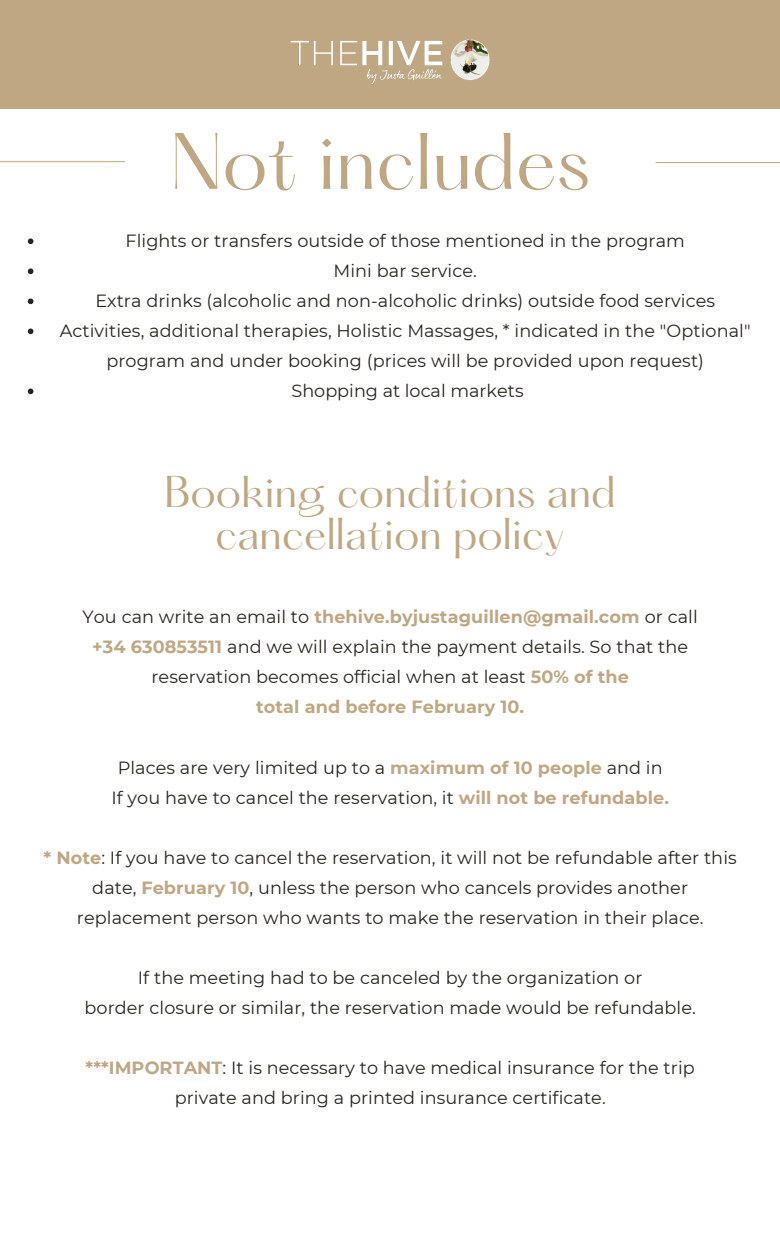
<style>
.page{position:relative;width:780px;height:1241px;background:#fff}
.page>*{position:absolute;margin:0;border:0;box-sizing:border-box;transform-origin:0 0}
.t1{font:69.75px "Hatton";color:#bfa784}
.t2{font:39px "Hatton";color:#bfa784}
.t3{font:17.62px/30px "Montserrat";letter-spacing:.005em;color:#29241f;text-align:center}
.t4{font:700 17.62px "Montserrat";letter-spacing:.005em;color:#bfa784}
.s1{font-weight:400;color:#29241f}
.s2{font-weight:700;color:#bfa784}
</style>
<div class="page">
<div style="left:0;top:0;width:779px;height:109px;background:#bfa784"></div>
<img style="left:290px;top:39px;width:200px;height:45px">
<hr style="left:0;top:161px;width:125px;height:1px;background:#bfa784">
<hr style="left:655px;top:162px;width:124px;height:1px;background:#bfa784">
<svg style="left:28px;top:238px;width:5px;height:6px"></svg>
<svg style="left:28px;top:268px;width:5px;height:6px"></svg>
<svg style="left:28px;top:298px;width:5px;height:6px"></svg>
<svg style="left:28px;top:328px;width:5px;height:6px"></svg>
<svg style="left:28px;top:388px;width:5px;height:6px"></svg>
<p class="t1" style="left:170px;top:129px;width:421px">Not includes</p>
<p class="t3" style="left:125px;top:225px;width:560px">Flights or transfers outside of those mentioned in the program</p>
<p class="t3" style="left:333px;top:255px;width:145px">Mini bar service.</p>
<p class="t3" style="left:95px;top:285px;width:621px">Extra drinks (alcoholic and non-alcoholic drinks) outside food services</p>
<p class="t3" style="left:60px;top:315px;width:691px">Activities, additional therapies, Holistic Massages, * indicated in the "Optional" program and under booking (prices will be provided upon request)</p>
<p class="t3" style="left:291px;top:375px;width:233px">Shopping at local markets</p>
<p class="t2" style="left:164px;top:473px;width:452px">Booking conditions and</p>
<p class="t2" style="left:215px;top:515px;width:351px">cancellation policy</p>
<p class="t4" style="left:82px;top:606px;width:616px"><span class="s1">You can write an email to</span> thehive.byjustaguillen@gmail.com <span class="s1">or call</span></p>
<p class="t3" style="left:92px;top:632px;width:597px"><span class="s2">+34 630853511</span> and we will explain the payment details. So that the</p>
<p class="t3" style="left:151px;top:662px;width:478px">reservation becomes official when at least <span class="s2">50% of the</span></p>
<p class="t4" style="left:256px;top:696px;width:269px">total and before February 10.</p>
<p class="t3" style="left:118px;top:752px;width:546px">Places are very limited up to a <span class="s2">maximum of 10 people</span> and in</p>
<p class="t3" style="left:111px;top:782px;width:558px">If you have to cancel the reservation, it <span class="s2">will not be refundable.</span></p>
<p class="t3" style="left:44px;top:842px;width:694px"><span class="s2">* Note</span>: If you have to cancel the reservation, it will not be refundable after this date, <span class="s2">February 10</span>, unless the person who cancels provides another replacement person who wants to make the reservation in their place.</p>
<p class="t3" style="left:138px;top:962px;width:506px">If the meeting had to be canceled by the organization or</p>
<p class="t3" style="left:84px;top:992px;width:612px">border closure or similar, the reservation made would be refundable.</p>
<p class="t3" style="left:86px;top:1052px;width:610px"><span class="s2">***IMPORTANT</span>: It is necessary to have medical insurance for the trip</p>
<p class="t3" style="left:174px;top:1082px;width:432px">private and bring a printed insurance certificate.</p>
</div>
